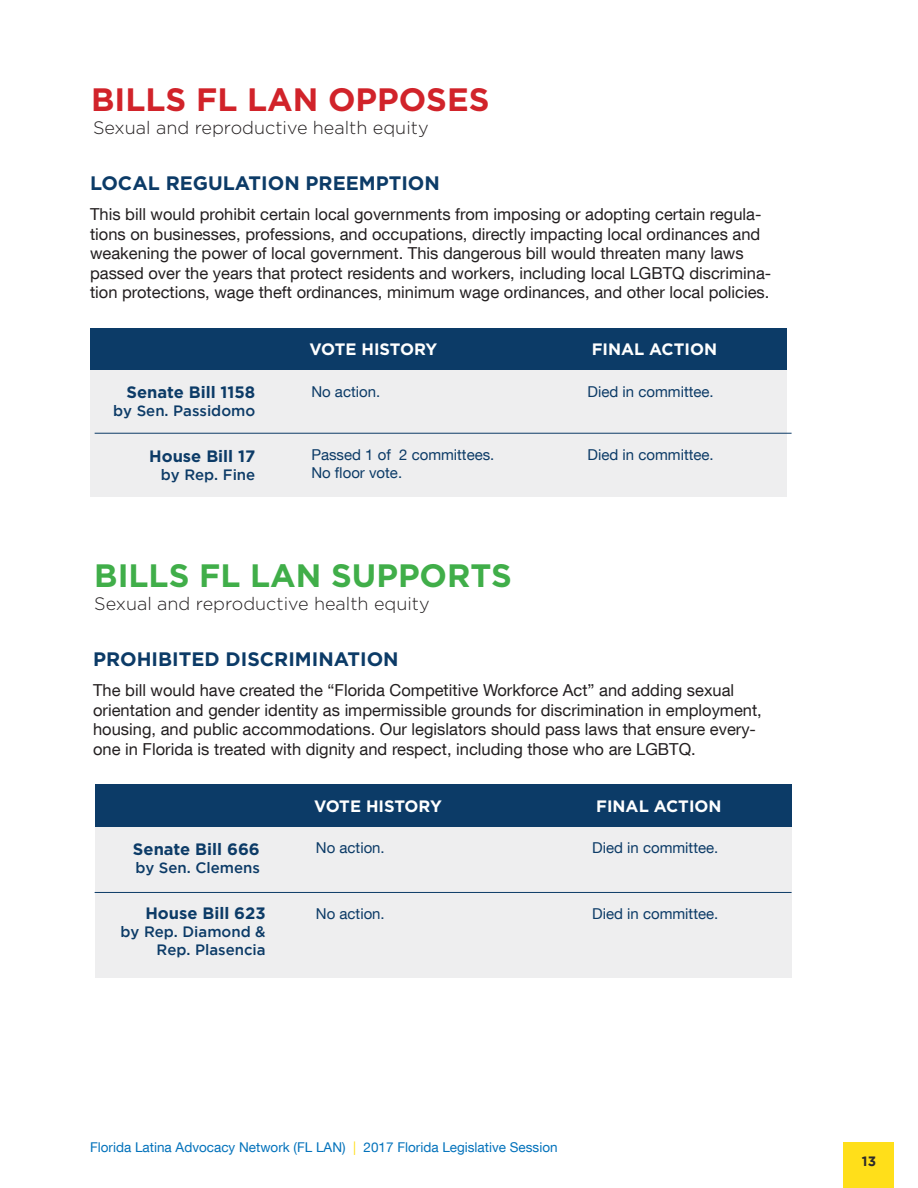
<style>
.page{position:relative;width:918px;height:1188px;background:#fff}
.page>*{position:absolute;margin:0;border:0;box-sizing:border-box;transform-origin:0 0}
.t1{font:700 32.4px "Gotham";color:#40ae49}
.t2{font:700 32.4px "Gotham";color:#d1232a}
.t3{font:700 19.5px "Gotham";color:#0c3b67}
.t4{font:300 18px "Gotham";color:#231f20}
.Body_Text_11_Reg_Bla{font:16.5px/19.5px "Helvetica Neue LT Com";color:#231f20}
.t5{font:700 16.5px "Gotham";color:#0c3b67}
.t6{font:700 16.5px "Gotham";color:#fff}
.t7{font:15px "Helvetica Neue LT Com";color:#0c3b67}
.t8{font:500 15px "Gotham";color:#0c3b67}
.t9{font:13.5px "Helvetica Neue LT Com";color:#0372bb}
.t10{font:700 13.5px "Gotham";color:#2b292a}
.s1{color:#ffdf1b}
</style>
<div class="page">
<div style="left:844px;top:1143px;width:50px;height:45px;background:#ffdf1a"></div>
<div style="left:90px;top:328px;width:697px;height:63px;background:#0c3b67"></div>
<div style="left:90px;top:371px;width:697px;height:63px;background:#eeeeef"></div>
<div style="left:90px;top:434px;width:697px;height:63px;background:#eeeeef"></div>
<div style="left:95px;top:785px;width:697px;height:63px;background:#0c3b67"></div>
<div style="left:95px;top:827px;width:697px;height:151px;background:#eeeeef"></div>
<hr style="left:95px;top:892px;width:697px;height:1px;background:#0c3b67">
<hr style="left:95px;top:433px;width:697px;height:1px;background:#0c3b67">
<p class="t2" style="left:91px;top:81px;width:400px">BILLS FL LAN OPPOSES</p>
<p class="t4" style="left:93px;top:118px;width:337px">Sexual and reproductive health equity</p>
<p class="t3" style="left:90px;top:172px;width:351px">LOCAL REGULATION PREEMPTION</p>
<p class="Body_Text_11_Reg_Bla" style="left:90px;top:204px;width:683px">This bill would prohibit certain local governments from imposing or adopting certain regula&shy;tions on businesses, professions, and occupations, directly impacting local ordinances and weakening the power of local government. This dangerous bill would threaten many laws passed over the years that protect residents and workers, including local LGBTQ discrimina&shy;tion protections, wage theft ordinances, minimum wage ordinances, and other local policies.</p>
<p class="t5" style="left:126px;top:383px;width:130px">Senate Bill 1158</p>
<p class="t8" style="left:113px;top:403px;width:144px">by Sen. Passidomo</p>
<p class="t5" style="left:149px;top:446px;width:108px">House Bill 17</p>
<p class="t8" style="left:161px;top:466px;width:96px">by Rep. Fine</p>
<p class="t6" style="left:310px;top:340px;width:129px">VOTE HISTORY</p>
<p class="t6" style="left:592px;top:340px;width:127px">FINAL ACTION</p>
<p class="t7" style="left:311px;top:382px;width:70px">No action.</p>
<p class="t7" style="left:588px;top:382px;width:128px">Died in committee.</p>
<p class="t7" style="left:311px;top:446px;width:185px">Passed 1 of 2 committees.</p>
<p class="t7" style="left:588px;top:446px;width:128px">Died in committee.</p>
<p class="t7" style="left:311px;top:464px;width:92px">No floor vote.</p>
<p class="t1" style="left:94px;top:557px;width:419px">BILLS FL LAN SUPPORTS</p>
<p class="t4" style="left:94px;top:594px;width:337px">Sexual and reproductive health equity</p>
<p class="t3" style="left:93px;top:648px;width:307px">PROHIBITED DISCRIMINATION</p>
<p class="Body_Text_11_Reg_Bla" style="left:93px;top:680px;width:670px">The bill would have created the “Florida Competitive Workforce Act” and adding sexual orientation and gender identity as impermissible grounds for discrimination in employment, housing, and public accommodations. Our legislators should pass laws that ensure every&shy;one in Florida is treated with dignity and respect, including those who are LGBTQ.</p>
<p class="t5" style="left:133px;top:839px;width:128px">Senate Bill 666</p>
<p class="t8" style="left:135px;top:859px;width:126px">by Sen. Clemens</p>
<p class="t5" style="left:145px;top:904px;width:122px">House Bill 623</p>
<p class="t8" style="left:121px;top:924px;width:147px">by Rep. Diamond &amp;</p>
<p class="t8" style="left:157px;top:942px;width:111px">Rep. Plasencia</p>
<p class="t6" style="left:314px;top:796px;width:129px">VOTE HISTORY</p>
<p class="t6" style="left:596px;top:796px;width:127px">FINAL ACTION</p>
<p class="t7" style="left:316px;top:838px;width:70px">No action.</p>
<p class="t7" style="left:592px;top:838px;width:128px">Died in committee.</p>
<p class="t7" style="left:316px;top:904px;width:70px">No action.</p>
<p class="t7" style="left:592px;top:904px;width:128px">Died in committee.</p>
<p class="t9" style="left:90px;top:1139px;width:469px">Florida Latina Advocacy Network (FL LAN) <span class="s1">|</span> 2017 Florida Legislative Session</p>
<p class="t10" style="left:862px;top:1154px;width:16px">13</p>
</div>
